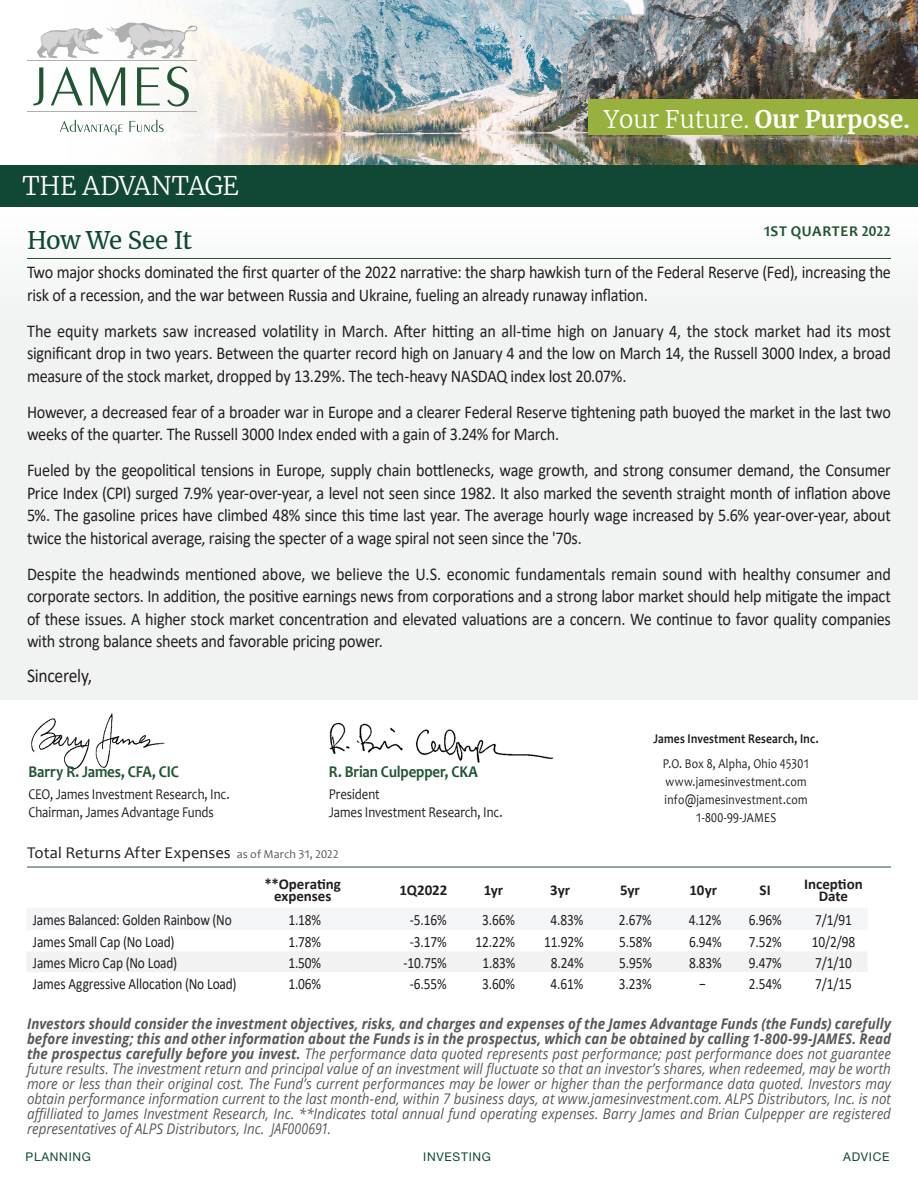
<style>
.page{position:relative;width:918px;height:1188px;background:#fff}
.page>*{position:absolute;margin:0;border:0;box-sizing:border-box;transform-origin:0 0}
.H-Fund{font:300 25.35px "Merriweather";letter-spacing:-.025em;color:#fff}
.t1{font:300 24px "Merriweather";color:#fff}
.t2{font:24px "Merriweather";letter-spacing:-.02em;color:#104835}
.t3{font:19.5px "Calibri";letter-spacing:-.015em;color:#231f20;scale:.9 1}
.t4{font:18px/22.5px "Calibri";letter-spacing:-.015em;color:#231f20;text-align:justify;scale:.9 1}
.t5{font:16.5px "Candara";letter-spacing:.005em;color:#231f20}
.t6{font:700 16.5px "Candara";letter-spacing:-.01em;color:#205532;scale:.9 1}
.H_2{font:15.75px "Calibri";letter-spacing:-.01em;color:#231f20;scale:.85 1}
.t7{font:15px "Candara";letter-spacing:-.005em;color:#231f20;scale:.85 1}
.t8{font:700 15px/12px "Calibri";letter-spacing:-.005em;color:#231f20;text-align:center}
.H_2-2{font:700 15px "Candara";letter-spacing:.04em;color:#1f5532}
.Disclosure{font:italic 14.7px/15px "Open Sans";color:#58595b;text-align:justify;scale:.91 1}
.Body{font:13.5px "Candara";letter-spacing:.02em;color:#231f20;scale:.85 1}
.Body-2{font:700 13.5px "Candara";letter-spacing:.02em;color:#231f20;scale:.85 1}
.t9{font:12px "Helvetica Neue LT Std";letter-spacing:.06em;color:#104835}
.s1{font-weight:700}
.s2{font-size:12px;color:#58595b}
.s3{font-size:15px}
</style>
<div class="page">
<img style="left:27px;top:0;width:891px;height:165px">
<div style="left:0;top:165px;width:918px;height:42px;background:#104835"></div>
<svg style="left:33px;top:67px;width:10px;height:38px"></svg>
<svg style="left:51px;top:66px;width:32px;height:39px"></svg>
<svg style="left:90px;top:67px;width:35px;height:39px"></svg>
<svg style="left:137px;top:67px;width:23px;height:38px"></svg>
<svg style="left:167px;top:66px;width:22px;height:40px"></svg>
<hr style="left:27px;top:111px;width:169px;height:1px;background:#adafb0">
<svg style="left:60px;top:120px;width:63px;height:15px"></svg>
<svg style="left:129px;top:120px;width:35px;height:12px"></svg>
<hr style="left:27px;top:61px;width:169px;height:1px;background:#adafb0">
<svg style="left:37px;top:22px;width:161px;height:37px"></svg>
<div style="left:589px;top:100px;width:329px;height:35px;background:#98b13e"></div>
<img style="left:329px;top:722px;width:225px;height:41px">
<img style="left:31px;top:713px;width:134px;height:57px">
<div style="left:0;top:205px;width:918px;height:495px;background:#f0f3f1"></div>
<hr style="left:27px;top:867px;width:864px;height:1px;background:#205532">
<svg style="left:27px;top:908px;width:840px;height:64px"></svg>
<hr style="left:27px;top:258px;width:864px;height:1px;background:#205532">
<p class="H-Fund" style="left:22px;top:169px;width:218px">THE ADVANTAGE</p>
<p class="t1" style="left:604px;top:102px;width:308px">Your Future. <span class="s1">Our Purpose.</span></p>
<p class="H_2-2" style="left:763px;top:222px;width:129px">1ST QUARTER 2022</p>
<h2 class="t2" style="left:27px;top:224px;width:167px">How We See It</h2>
<p class="t4" style="left:27px;top:261px;width:961px">Two major shocks dominated the first quarter of the 2022 narrative: the sharp hawkish turn of the Federal Reserve (Fed), increasing the risk of a recession, and the war between Russia and Ukraine, fueling an already runaway inflation.</p>
<p class="t4" style="left:27px;top:319px;width:962px">The equity markets saw increased volatility in March. After hitting an all-time high on January 4, the stock market had its most significant drop in two years. Between the quarter record high on January 4 and the low on March 14, the Russell 3000 Index, a broad measure of the stock market, dropped by 13.29%. The tech-heavy NASDAQ index lost 20.07%.</p>
<p class="t4" style="left:27px;top:400px;width:961px">However, a decreased fear of a broader war in Europe and a clearer Federal Reserve tightening path buoyed the market in the last two weeks of the quarter. The Russell 3000 Index ended with a gain of 3.24% for March.</p>
<p class="t4" style="left:27px;top:459px;width:961px">Fueled by the geopolitical tensions in Europe, supply chain bottlenecks, wage growth, and strong consumer demand, the Consumer Price Index (CPI) surged 7.9% year-over-year, a level not seen since 1982. It also marked the seventh straight month of inflation above 5%. The gasoline prices have climbed 48% since this time last year. The average hourly wage increased by 5.6% year-over-year, about twice the historical average, raising the specter of a wage spiral not seen since the '70s.</p>
<p class="t4" style="left:27px;top:562px;width:961px">Despite the headwinds mentioned above, we believe the U.S. economic fundamentals remain sound with healthy consumer and corporate sectors. In addition, the positive earnings news from corporations and a strong labor market should help mitigate the impact of these issues. A higher stock market concentration and elevated valuations are a concern. We continue to favor quality companies with strong balance sheets and favorable pricing power.</p>
<p class="t3" style="left:27px;top:662px;width:74px">Sincerely,</p>
<p class="t6" style="left:28px;top:761px;width:169px">Barry R. James, CFA, CIC</p>
<p class="t7" style="left:28px;top:785px;width:238px">CEO, James Investment Research, Inc.</p>
<p class="t7" style="left:28px;top:803px;width:220px">Chairman, James Advantage Funds</p>
<p class="t6" style="left:329px;top:761px;width:167px">R. Brian Culpepper, CKA</p>
<p class="t7" style="left:329px;top:785px;width:62px">President</p>
<p class="t7" style="left:329px;top:803px;width:206px">James Investment Research, Inc.</p>
<p class="Body-2" style="left:654px;top:731px;width:196px">James Investment Research, Inc.</p>
<p class="Body" style="left:663px;top:755px;width:174px">P.O. Box 8, Alpha, Ohio 45301</p>
<p class="Body" style="left:665px;top:773px;width:168px">www.jamesinvestment.com</p>
<p class="Body" style="left:665px;top:791px;width:170px">info@jamesinvestment.com</p>
<p class="Body" style="left:696px;top:809px;width:96px">1-800-99-JAMES</p>
<h2 class="t5" style="left:27px;top:842px;width:313px">Total Returns After Expenses <span class="s2">as of March 31, 2022</span></h2>
<p class="t8" style="left:265px;top:878px;width:78px">**Operating expenses</p>
<p class="t8" style="left:400px;top:884px;width:49px">1Q2022</p>
<p class="t8" style="left:484px;top:884px;width:21px">1yr</p>
<p class="t8" style="left:550px;top:884px;width:21px">3yr</p>
<p class="t8" style="left:620px;top:884px;width:21px">5yr</p>
<p class="t8" style="left:690px;top:884px;width:29px">10yr</p>
<p class="t8" style="left:760px;top:884px;width:13px">SI</p>
<p class="t8" style="left:804px;top:878px;width:60px">Inception<br>Date</p>
<p class="H_2" style="left:33px;top:909px;width:235px">James Balanced: Golden Rainbow (No</p>
<p class="H_2" style="left:288px;top:909px;width:40px">1.18%</p>
<p class="H_2" style="left:410px;top:909px;width:45px">-5.16%</p>
<p class="H_2" style="left:482px;top:909px;width:40px">3.66%</p>
<p class="H_2" style="left:551px;top:909px;width:40px">4.83%</p>
<p class="H_2" style="left:619px;top:909px;width:40px">2.67%</p>
<p class="H_2" style="left:689px;top:909px;width:40px">4.12%</p>
<p class="H_2" style="left:749px;top:909px;width:40px">6.96%</p>
<p class="H_2" style="left:815px;top:909px;width:45px">7/1/91</p>
<p class="H_2" style="left:33px;top:931px;width:168px">James Small Cap (No Load)</p>
<p class="H_2" style="left:288px;top:931px;width:40px">1.78%</p>
<p class="H_2" style="left:410px;top:931px;width:45px">-3.17%</p>
<p class="H_2" style="left:476px;top:931px;width:48px">12.22%</p>
<p class="H_2" style="left:544px;top:931px;width:48px">11.92%</p>
<p class="H_2" style="left:619px;top:931px;width:40px">5.58%</p>
<p class="H_2" style="left:689px;top:931px;width:40px">6.94%</p>
<p class="H_2" style="left:749px;top:931px;width:40px">7.52%</p>
<p class="H_2" style="left:812px;top:931px;width:53px">10/2/98</p>
<p class="H_2" style="left:33px;top:952px;width:171px">James Micro Cap (No Load)</p>
<p class="H_2" style="left:288px;top:952px;width:40px">1.50%</p>
<p class="H_2" style="left:404px;top:952px;width:53px">-10.75%</p>
<p class="H_2" style="left:482px;top:952px;width:40px">1.83%</p>
<p class="H_2" style="left:551px;top:952px;width:40px">8.24%</p>
<p class="H_2" style="left:619px;top:952px;width:40px">5.95%</p>
<p class="H_2" style="left:689px;top:952px;width:40px">8.83%</p>
<p class="H_2" style="left:749px;top:952px;width:40px">9.47%</p>
<p class="H_2" style="left:815px;top:952px;width:45px">7/1/10</p>
<p class="H_2" style="left:33px;top:973px;width:241px">James Aggressive Allocation (No Load)</p>
<p class="H_2" style="left:288px;top:973px;width:40px">1.06%</p>
<p class="H_2" style="left:410px;top:973px;width:45px">-6.55%</p>
<p class="H_2" style="left:482px;top:973px;width:40px">3.60%</p>
<p class="H_2" style="left:551px;top:973px;width:40px">4.61%</p>
<p class="H_2" style="left:619px;top:973px;width:40px">3.23%</p>
<p class="H_2" style="left:699px;top:973px;width:9px">−</p>
<p class="H_2" style="left:749px;top:973px;width:40px">2.54%</p>
<p class="H_2" style="left:815px;top:973px;width:45px">7/1/15</p>
<p class="Disclosure" style="left:27px;top:1016px;width:951px"><span class="s1">Investors should consider the investment objectives, risks, and charges and expenses of the James Advantage Funds (the Funds) carefully before investing; this and other information about the Funds is in the prospectus, which can be obtained by calling 1-800-99-JAMES. Read the prospectus carefully before you invest.</span> The performance data quoted represents past performance; past performance does not guarantee future results. The investment return and principal value of an investment will fluctuate so that an investor’s shares, when redeemed, may be worth more or less than their original cost. The Fund’s current performances may be lower or higher than the performance data quoted. Investors may obtain performance information current to the last month-end, within 7 business days, at www.jamesinvestment.com. ALPS Distributors, Inc. is not affilliated to James Investment Research, Inc. **Indicates total annual fund operating expenses. Barry James and Brian Culpepper are registered representatives of ALPS Distributors, Inc. <span class="s3">JAF000691.</span></p>
<p class="t9" style="left:26px;top:1149px;width:67px">PLANNING</p>
<p class="t9" style="left:423px;top:1149px;width:69px">INVESTING</p>
<p class="t9" style="left:843px;top:1149px;width:48px">ADVICE</p>
</div>
